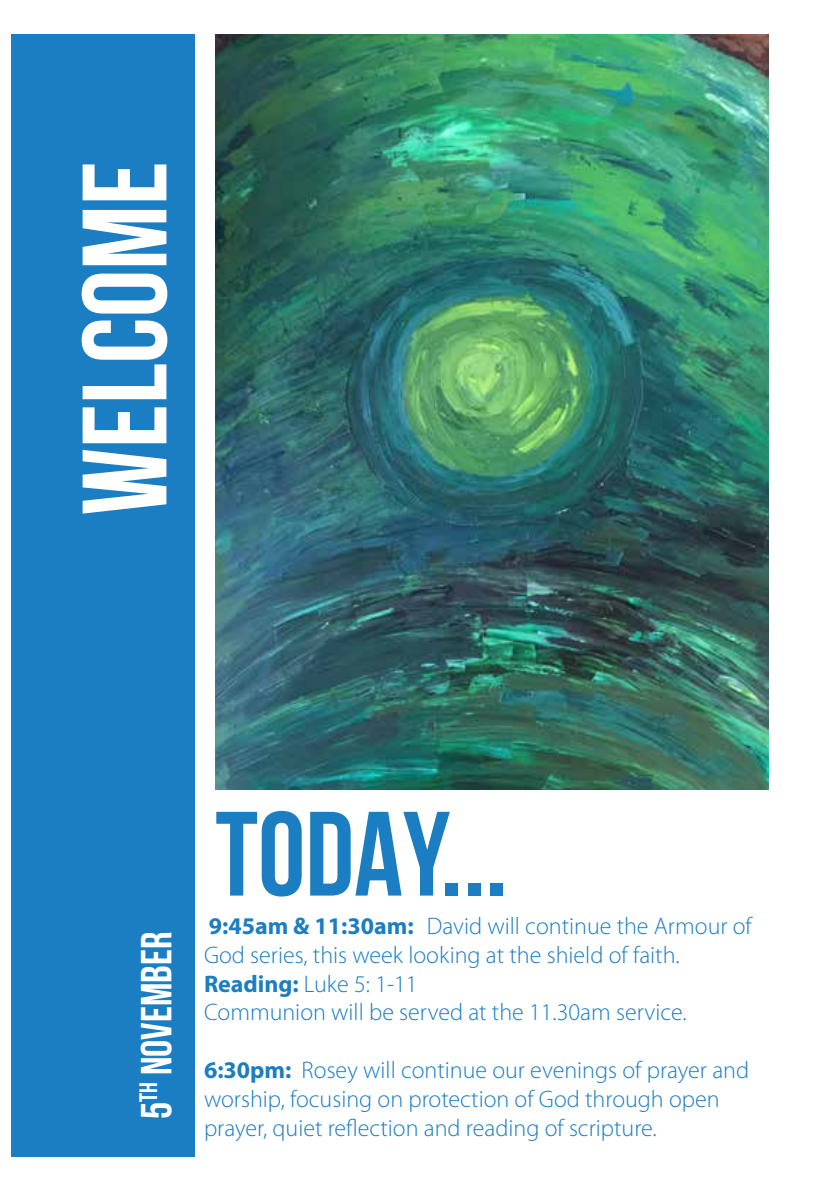
<style>
.page{position:relative;width:840px;height:1191px;background:#fff}
.page>*{position:absolute;margin:0;border:0;box-sizing:border-box;transform-origin:0 0}
.t1{font:700 119.6px "Bebas Neue";color:#1b7dc2}
.t2{font:700 119.6px "Bebas Neue";color:#fff}
.t3{font:700 43.4px "Bebas Neue";color:#fff}
.t4{font:300 24px/28.8px "Myriad Pro";color:#1b7dc2}
.s1{font-weight:700}
.s2{font-weight:700;color:#fff}
</style>
<div class="page">
<div style="left:11px;top:35px;width:183px;height:1122px;background:#1b7dc2"></div>
<img style="left:215px;top:35px;width:552px;height:754px">
<h1 class="t2" style="left:59px;top:515px;width:356px;rotate:-90deg">WELCOME</h1>
<h2 class="t3" style="left:133px;top:1119px;width:188px;rotate:-90deg">5<sup>th</sup> November</h2>
<h1 class="t1" style="left:215px;top:788px;width:293px">TODAY...</h1>
<p class="t4" style="left:204px;top:912px;width:549px"><span class="s1">9:45am &amp; 11:30am:</span><span class="s2">9</span>David will continue the Armour of God series, this week looking at the shield of faith.<br><span class="s1">Reading:</span> Luke 5: 1-11<br>Communion will be served at the 11.30am service.</p>
<p class="t4" style="left:204px;top:1056px;width:546px"><span class="s1">6:30pm:</span> Rosey will continue our evenings of prayer and worship, focusing on protection of God through open prayer, quiet reflection and reading of scripture.</p>
</div>
